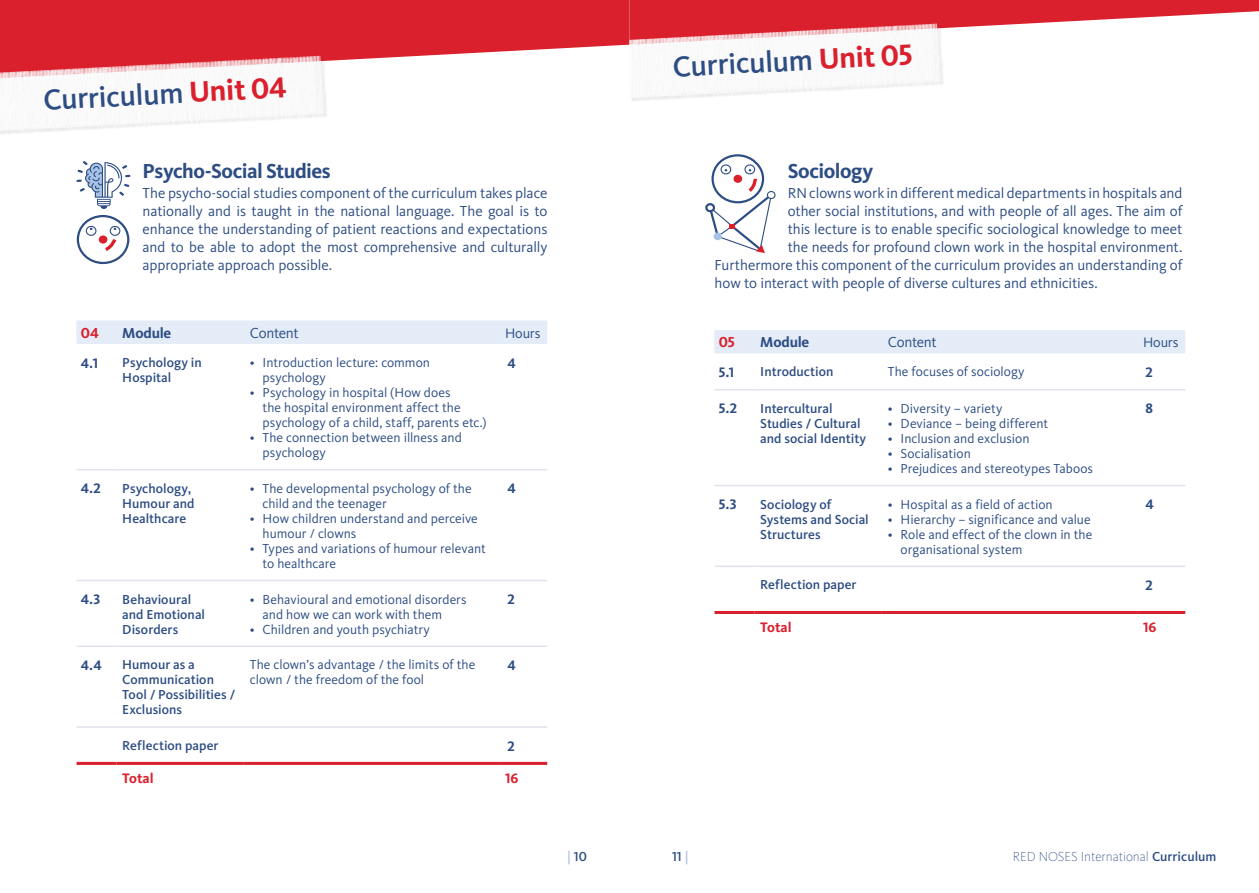
<style>
.page{position:relative;width:1259px;height:893px;background:#fff}
.page>*{position:absolute;margin:0;border:0;box-sizing:border-box;transform-origin:0 0}
.t1{font:500 30px "Kievit Pro";color:#2d4d83}
.t2{font:700 21px "Kievit Pro";letter-spacing:-.025em;color:#2d4d83}
.t3{font:15px/18px "Kievit Pro";letter-spacing:-.005em;color:#2d4d83;text-align:justify}
.t4{font:700 15px "Kievit Pro";letter-spacing:-.015em;color:#2d4d83}
.t5{font:700 15px "Kievit Pro";color:#da202d}
.t6{font:700 14.25px "Kievit Pro";color:#2d4d83}
.t7{font:700 14.25px "Kievit Pro";color:#da202d}
.t8{font:14.25px "Kievit Pro";letter-spacing:-.01em;color:#2d4d83}
.t9{font:13.5px/15px "Kievit Pro";color:#2d4d83}
.t10{font:500 13.5px/15px "Kievit Pro";color:#2d4d83}
.t11{font:200 13.5px "Kievit Pro";color:#2d4d83}
.s1{font-weight:700;color:#da202d}
.s2{color:#a8c3e5}
.s3{font-weight:500}
</style>
<div class="page">
<svg style="left:0;top:0;width:629px;height:61px;fill:#da202d"></svg>
<div style="left:0;top:56px;width:328px;height:79px;background:#231f20;opacity:.12"></div>
<img style="left:0;top:56px;width:324px;height:75px">
<svg style="left:0;top:57px;width:316px;height:73px"></svg>
<div style="left:630px;top:24px;width:314px;height:77px;background:#231f20;opacity:.12"></div>
<img style="left:630px;top:96px;width:310px;height:2px">
<svg style="left:629px;top:0;width:630px;height:96px"></svg>
<div style="left:714px;top:330px;width:471px;height:23px;background:#e3ecf7"></div>
<hr style="left:714px;top:389px;width:40px;height:1px;background:#e2e3ec">
<hr style="left:754px;top:389px;width:128px;height:1px;background:#e2e3ec">
<hr style="left:882px;top:389px;width:255px;height:1px;background:#e2e3ec">
<hr style="left:1137px;top:389px;width:48px;height:1px;background:#e2e3ec">
<hr style="left:714px;top:485px;width:40px;height:1px;background:#e2e3ec">
<hr style="left:754px;top:485px;width:128px;height:1px;background:#e2e3ec">
<hr style="left:882px;top:485px;width:255px;height:1px;background:#e2e3ec">
<hr style="left:1137px;top:485px;width:48px;height:1px;background:#e2e3ec">
<hr style="left:714px;top:566px;width:40px;height:1px;background:#e2e3ec">
<hr style="left:754px;top:566px;width:128px;height:1px;background:#e2e3ec">
<hr style="left:882px;top:566px;width:255px;height:1px;background:#e2e3ec">
<hr style="left:1137px;top:566px;width:48px;height:1px;background:#e2e3ec">
<hr style="left:714px;top:611px;width:40px;height:3px;background:#da202d">
<hr style="left:882px;top:611px;width:255px;height:3px;background:#da202d">
<hr style="left:1137px;top:611px;width:48px;height:3px;background:#da202d">
<hr style="left:754px;top:611px;width:128px;height:3px;background:#da202d">
<div style="left:714px;top:332px;width:34px;height:20px;background:#e3ecf7"></div>
<div style="left:756px;top:332px;width:120px;height:20px;background:#e3ecf7"></div>
<div style="left:883px;top:332px;width:248px;height:20px;background:#e3ecf7"></div>
<div style="left:1138px;top:332px;width:41px;height:20px;background:#e3ecf7"></div>
<div style="left:77px;top:321px;width:470px;height:23px;background:#e3ecf7"></div>
<hr style="left:77px;top:469px;width:39px;height:1px;background:#e2e3ec">
<hr style="left:116px;top:469px;width:128px;height:1px;background:#e2e3ec">
<hr style="left:244px;top:469px;width:255px;height:1px;background:#e2e3ec">
<hr style="left:499px;top:469px;width:48px;height:1px;background:#e2e3ec">
<hr style="left:77px;top:580px;width:39px;height:1px;background:#e2e3ec">
<hr style="left:116px;top:580px;width:128px;height:1px;background:#e2e3ec">
<hr style="left:244px;top:580px;width:255px;height:1px;background:#e2e3ec">
<hr style="left:499px;top:580px;width:48px;height:1px;background:#e2e3ec">
<hr style="left:77px;top:645px;width:39px;height:2px;background:#e2e3ec">
<hr style="left:116px;top:645px;width:128px;height:2px;background:#e2e3ec">
<hr style="left:244px;top:645px;width:255px;height:2px;background:#e2e3ec">
<hr style="left:499px;top:645px;width:48px;height:2px;background:#e2e3ec">
<hr style="left:77px;top:726px;width:39px;height:2px;background:#e2e3ec">
<hr style="left:116px;top:726px;width:128px;height:2px;background:#e2e3ec">
<hr style="left:244px;top:726px;width:255px;height:2px;background:#e2e3ec">
<hr style="left:499px;top:726px;width:48px;height:2px;background:#e2e3ec">
<hr style="left:77px;top:762px;width:39px;height:3px;background:#da202d">
<hr style="left:116px;top:762px;width:128px;height:3px;background:#da202d">
<hr style="left:244px;top:762px;width:255px;height:3px;background:#da202d">
<hr style="left:499px;top:762px;width:48px;height:3px;background:#da202d">
<div style="left:77px;top:323px;width:33px;height:19px;background:#e3ecf7"></div>
<div style="left:118px;top:323px;width:120px;height:19px;background:#e3ecf7"></div>
<div style="left:246px;top:323px;width:247px;height:19px;background:#e3ecf7"></div>
<div style="left:501px;top:323px;width:40px;height:19px;background:#e3ecf7"></div>
<svg style="left:705px;top:154px;width:71px;height:99px"></svg>
<svg style="left:78px;top:216px;width:50px;height:47px"></svg>
<div style="left:77px;top:215px;width:52px;height:49px;border:2px solid #2d4d83;border-radius:50%"></div>
<svg style="left:76px;top:161px;width:55px;height:48px"></svg>
<svg style="left:85px;top:225px;width:36px;height:29px"></svg>
<h1 class="t1" style="left:42px;top:82px;width:245px;rotate:-3deg">Curriculum <span class="s1">Unit 04</span></h1>
<h2 class="t2" style="left:143px;top:158px;width:190px">Psycho-Social Studies</h2>
<p class="t3" style="left:143px;top:184px;width:406px">The psycho-social studies component of the curriculum takes place nationally and is taught in the national language. The goal is to enhance the understanding of patient reactions and expectations and to be able to adopt the most comprehensive and culturally appropriate approach possible.</p>
<p class="t5" style="left:81px;top:324px;width:20px">04</p>
<p class="t4" style="left:122px;top:324px;width:51px">Module</p>
<p class="t3" style="left:250px;top:324px;width:50px">Content</p>
<p class="t8" style="left:505px;top:325px;width:37px">Hours</p>
<p class="t6" style="left:81px;top:354px;width:19px">4.1</p>
<p class="t10" style="left:122px;top:355px;width:81px">Psychology in<br>Hospital</p>
<p class="t9" style="left:263px;top:355px;width:169px;text-indent:-13px">• Introduction lecture: common psychology</p>
<p class="t9" style="left:263px;top:385px;width:226px;text-indent:-13px">• Psychology in hospital (How does<br>the hospital environment affect the psychology of a child, staff, parents etc.)</p>
<p class="t9" style="left:263px;top:430px;width:201px;text-indent:-13px">• The connection between illness and psychology</p>
<p class="t6" style="left:507px;top:354px;width:10px">4</p>
<p class="t6" style="left:81px;top:480px;width:22px">4.2</p>
<p class="t10" style="left:122px;top:481px;width:74px">Psychology,<br>Humour and<br>Healthcare</p>
<p class="t9" style="left:263px;top:481px;width:211px;text-indent:-13px">• The developmental psychology of the child and the teenager</p>
<p class="t9" style="left:263px;top:511px;width:217px;text-indent:-13px">• How children understand and perceive humour / clowns</p>
<p class="t9" style="left:263px;top:541px;width:225px;text-indent:-13px">• Types and variations of humour relevant to healthcare</p>
<p class="t6" style="left:81px;top:591px;width:21px">4.3</p>
<p class="t10" style="left:122px;top:591px;width:84px">Behavioural and Emotional<br>Disorders</p>
<p class="t9" style="left:263px;top:591px;width:205px;text-indent:-13px">• Behavioural and emotional disorders and how we can work with them</p>
<p class="t9" style="left:250px;top:621px;width:181px">• Children and youth psychiatry</p>
<p class="t6" style="left:507px;top:480px;width:10px">4</p>
<p class="t6" style="left:507px;top:591px;width:9px">2</p>
<p class="t6" style="left:81px;top:657px;width:23px">4.4</p>
<p class="t10" style="left:122px;top:657px;width:115px">Humour as a<br>Communication<br>Tool / Possibilities /<br>Exclusions</p>
<p class="t9" style="left:250px;top:657px;width:227px">The clown’s advantage / the limits of the clown / the freedom of the fool</p>
<p class="t6" style="left:507px;top:657px;width:10px">4</p>
<p class="t10" style="left:122px;top:738px;width:98px">Reflection paper</p>
<p class="t6" style="left:507px;top:737px;width:9px">2</p>
<p class="t7" style="left:122px;top:769px;width:33px">Total</p>
<p class="t7" style="left:505px;top:769px;width:15px">16</p>
<h1 class="t1" style="left:672px;top:49px;width:242px;rotate:-3deg">Curriculum <span class="s1">Unit 05</span></h1>
<h2 class="t2" style="left:788px;top:158px;width:87px">Sociology</h2>
<p class="t3" style="left:788px;top:184px;width:396px">RN clowns work in different medical departments in hospitals and</p>
<p class="t3" style="left:788px;top:202px;width:396px">other social institutions, and with people of all ages. The aim of</p>
<p class="t3" style="left:788px;top:220px;width:396px">this lecture is to enable specific sociological knowledge to meet</p>
<p class="t3" style="left:788px;top:238px;width:396px">the needs for profound clown work in the hospital environment.</p>
<p class="t3" style="left:714px;top:256px;width:469px">Furthermore this component of the curriculum provides an understanding of</p>
<p class="t3" style="left:714px;top:274px;width:385px">how to interact with people of diverse cultures and ethnicities.</p>
<p class="t5" style="left:719px;top:333px;width:18px">05</p>
<p class="t4" style="left:760px;top:333px;width:51px">Module</p>
<p class="t3" style="left:888px;top:333px;width:50px">Content</p>
<p class="t8" style="left:1143px;top:334px;width:37px">Hours</p>
<p class="t6" style="left:719px;top:364px;width:17px">5.1</p>
<p class="t10" style="left:760px;top:364px;width:75px">Introduction</p>
<p class="t9" style="left:888px;top:364px;width:138px">The focuses of sociology</p>
<p class="t6" style="left:1145px;top:364px;width:9px">2</p>
<p class="t6" style="left:719px;top:400px;width:20px">5.2</p>
<p class="t10" style="left:760px;top:401px;width:107px">Intercultural<br>Studies / Cultural and social Identity</p>
<p class="t9" style="left:888px;top:401px;width:116px">• Diversity – variety</p>
<p class="t6" style="left:1145px;top:400px;width:9px">8</p>
<p class="t9" style="left:888px;top:416px;width:162px">• Deviance – being different</p>
<p class="t9" style="left:888px;top:431px;width:143px">• Inclusion and exclusion</p>
<p class="t9" style="left:888px;top:446px;width:85px">• Socialisation</p>
<p class="t9" style="left:888px;top:461px;width:207px">• Prejudices and stereotypes Taboos</p>
<p class="t6" style="left:719px;top:496px;width:19px">5.3</p>
<p class="t10" style="left:760px;top:496px;width:110px">Sociology of<br>Systems and Social<br>Structures</p>
<p class="t9" style="left:888px;top:496px;width:166px">• Hospital as a field of action</p>
<p class="t9" style="left:888px;top:511px;width:204px">• Hierarchy – significance and value</p>
<p class="t9" style="left:900px;top:526px;width:193px;text-indent:-13px">• Role and effect of the clown in the organisational system</p>
<p class="t6" style="left:1145px;top:496px;width:10px">4</p>
<p class="t10" style="left:760px;top:577px;width:98px">Reflection paper</p>
<p class="t6" style="left:1145px;top:577px;width:9px">2</p>
<p class="t7" style="left:760px;top:618px;width:33px">Total</p>
<p class="t7" style="left:1143px;top:618px;width:15px">16</p>
<p class="t10" style="left:567px;top:849px;width:21px"><span class="s2">|</span>10</p>
<p class="t10" style="left:672px;top:849px;width:18px">11 <span class="s2">|</span></p>
<p class="t11" style="left:1013px;top:849px;width:205px">RED NOSES International <span class="s3">Curriculum</span></p>
</div>
